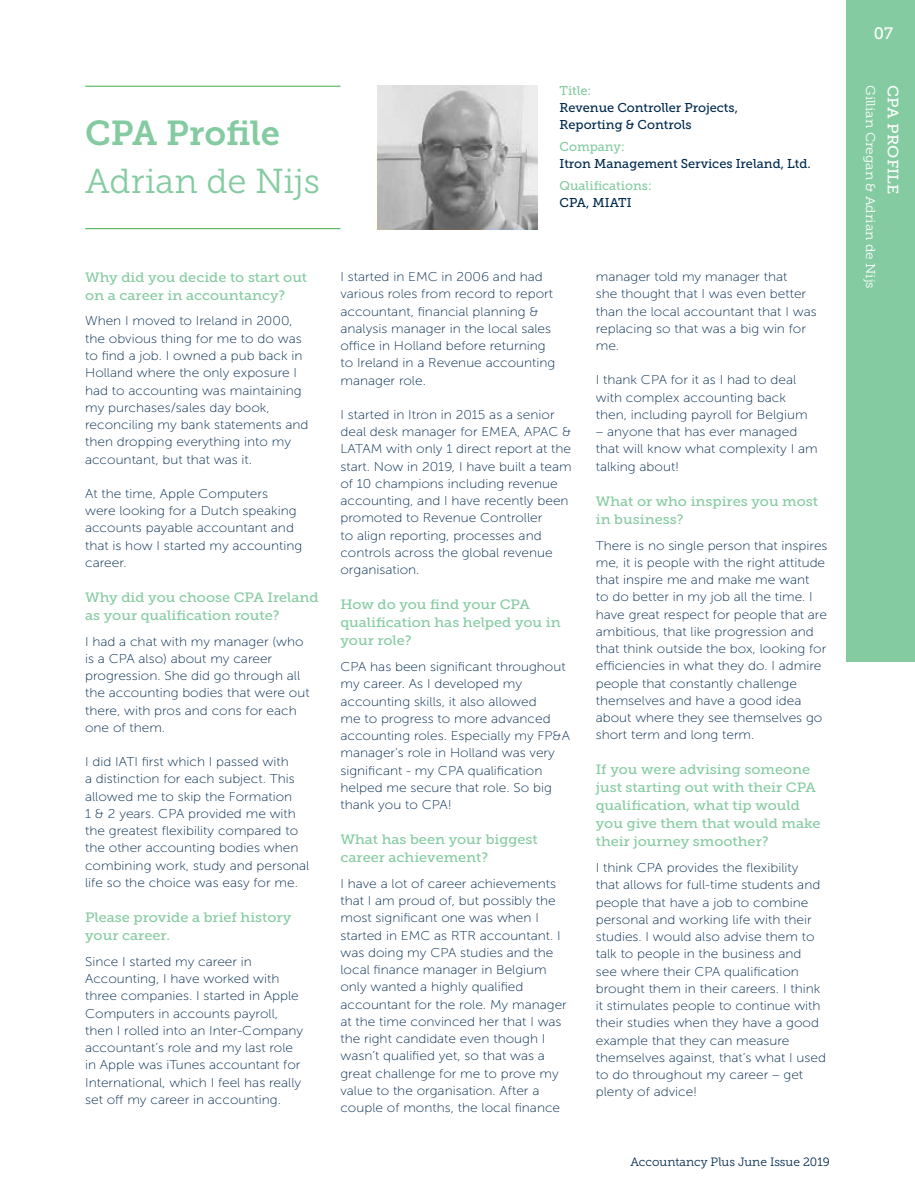
<style>
.page{position:relative;width:915px;height:1191px;background:#fff}
.page>*{position:absolute;margin:0;border:0;box-sizing:border-box;transform-origin:0 0}
.t1{font:34.5px "Museo Slab 300";color:#84cba1}
.t2{font:34.5px "Museo Slab 700";color:#84cba1}
.t3{font:16.5px "Museo Slab 500";color:#fff}
.t4{font:15px "Museo Slab 500";letter-spacing:.01em;color:#fff;scale:1.07 1}
.t5{font:13.5px/18px "Museo Slab 500";color:#84cba1;scale:1.07 1}
.t6{font:12.75px/17.2px "Museo Sans 100";color:#002a4e;scale:1.07 1}
.t7{font:12.75px/17.2px "Museo Slab 500";color:#002a4e}
.t8{font:12.75px "Museo Slab 500";color:#84cba1}
.t9{font:12.75px "Museo Slab 300";color:#fff;scale:1.07 1}
.t10{font:12px "Museo Slab 300";color:#002a4e}
</style>
<div class="page">
<div style="left:846px;top:0;width:68px;height:661px;background:#84cba1"></div>
<hr style="left:85px;top:228px;width:255px;height:1px;background:#3bae49">
<hr style="left:85px;top:86px;width:255px;height:1px;background:#3bae49">
<img style="left:377px;top:85px;width:160px;height:144px">
<h1 class="t2" style="left:85px;top:114px;width:196px">CPA Profile</h1>
<h1 class="t1" style="left:85px;top:162px;width:236px">Adrian de Nijs</h1>
<p class="t8" style="left:559px;top:83px;width:33px">Title:</p>
<p class="t7" style="left:559px;top:99px;width:180px">Revenue Controller Projects,<br>Reporting &amp; Controls</p>
<p class="t8" style="left:559px;top:139px;width:67px">Company:</p>
<p class="t7" style="left:559px;top:155px;width:252px">Itron Management Services Ireland, Ltd.</p>
<p class="t8" style="left:559px;top:178px;width:94px">Qualifications:</p>
<p class="t7" style="left:559px;top:194px;width:73px">CPA, MIATI</p>
<p class="t5" style="left:85px;top:268px;width:209px">Why did you decide to start out on a career in accountancy?</p>
<p class="t6" style="left:85px;top:312px;width:210px">When I moved to Ireland in 2000, the obvious thing for me to do was to find a job. I owned a pub back in<br>Holland where the only exposure I had to accounting was maintaining my purchases/sales day book, reconciling my bank statements and then dropping everything into my accountant, but that was it.</p>
<p class="t6" style="left:85px;top:485px;width:204px">At the time, Apple Computers<br>were looking for a Dutch speaking accounts payable accountant and that is how I started my accounting career.</p>
<p class="t5" style="left:85px;top:588px;width:220px">Why did you choose CPA Ireland as your qualification route?</p>
<p class="t6" style="left:85px;top:633px;width:211px">I had a chat with my manager (who is a CPA also) about my career progression. She did go through all the accounting bodies that were out there, with pros and cons for each one of them.</p>
<p class="t6" style="left:85px;top:753px;width:211px">I did IATI first which I passed with<br>a distinction for each subject. This allowed me to skip the Formation<br>1 &amp; 2 years. CPA provided me with the greatest flexibility compared to the other accounting bodies when combining work, study and personal life so the choice was easy for me.</p>
<p class="t5" style="left:85px;top:908px;width:194px">Please provide a brief history your career.</p>
<p class="t6" style="left:85px;top:953px;width:205px">Since I started my career in Accounting, I have worked with three companies. I started in Apple Computers in accounts payroll, then I rolled into an Inter-Company accountant’s role and my last role in Apple was iTunes accountant for International, which I feel has really set off my career in accounting.</p>
<p class="t6" style="left:340px;top:268px;width:202px">I started in EMC in 2006 and had various roles from record to report accountant, financial planning &amp; analysis manager in the local sales office in Holland before returning to Ireland in a Revenue accounting manager role.</p>
<p class="t6" style="left:340px;top:406px;width:217px">I started in Itron in 2015 as a senior deal desk manager for EMEA, APAC &amp;<br>LATAM with only 1 direct report at the start. Now in 2019, I have built a team of 10 champions including revenue accounting, and I have recently been promoted to Revenue Controller<br>to align reporting, processes and controls across the global revenue organisation.</p>
<p class="t5" style="left:340px;top:595px;width:207px">How do you find your CPA qualification has helped you in your role?</p>
<p class="t6" style="left:340px;top:658px;width:216px">CPA has been significant throughout my career. As I developed my accounting skills, it also allowed<br>me to progress to more advanced accounting roles. Especially my FP&amp;A manager’s role in Holland was very significant - my CPA qualification helped me secure that role. So big thank you to CPA!</p>
<p class="t5" style="left:340px;top:830px;width:186px">What has been your biggest career achievement?</p>
<p class="t6" style="left:340px;top:875px;width:213px">I have a lot of career achievements that I am proud of, but possibly the most significant one was when I started in EMC as RTR accountant. I was doing my CPA studies and the local finance manager in Belgium only wanted a highly qualified accountant for the role. My manager at the time convinced her that I was the right candidate even though I wasn’t qualified yet, so that was a great challenge for me to prove my value to the organisation. After a couple of months, the local finance</p>
<p class="t6" style="left:595px;top:268px;width:208px">manager told my manager that<br>she thought that I was even better than the local accountant that I was replacing so that was a big win for me.</p>
<p class="t6" style="left:595px;top:371px;width:199px">I thank CPA for it as I had to deal with complex accounting back then, including payroll for Belgium</p>
<p class="t6" style="left:595px;top:423px;width:209px">– anyone that has ever managed that will know what complexity I am talking about!</p>
<p class="t5" style="left:595px;top:492px;width:209px">What or who inspires you most in business?</p>
<p class="t6" style="left:595px;top:536px;width:218px">There is no single person that inspires me, it is people with the right attitude that inspire me and make me want<br>to do better in my job all the time. I have great respect for people that are ambitious, that like progression and that think outside the box, looking for efficiencies in what they do. I admire people that constantly challenge themselves and have a good idea about where they see themselves go short term and long term.</p>
<p class="t5" style="left:595px;top:760px;width:211px">If you were advising someone just starting out with their CPA qualification, what tip would you give them that would make their journey smoother?</p>
<p class="t6" style="left:595px;top:859px;width:217px">I think CPA provides the flexibility<br>that allows for full-time students and people that have a job to combine personal and working life with their studies. I would also advise them to talk to people in the business and<br>see where their CPA qualification brought them in their careers. I think it stimulates people to continue with their studies when they have a good example that they can measure themselves against, that’s what I used to do throughout my career – get plenty of advice!</p>
<p class="t10" style="left:630px;top:1155px;width:201px">Accountancy Plus June Issue 2019</p>
<p class="t3" style="left:873px;top:24px;width:21px">07</p>
<p class="t9" style="left:877px;top:85px;width:192px;rotate:90deg">Gillian Cregan &amp; Adrian de Nijs</p>
<p class="t4" style="left:901px;top:85px;width:104px;rotate:90deg">CPA PROFILE</p>
</div>
